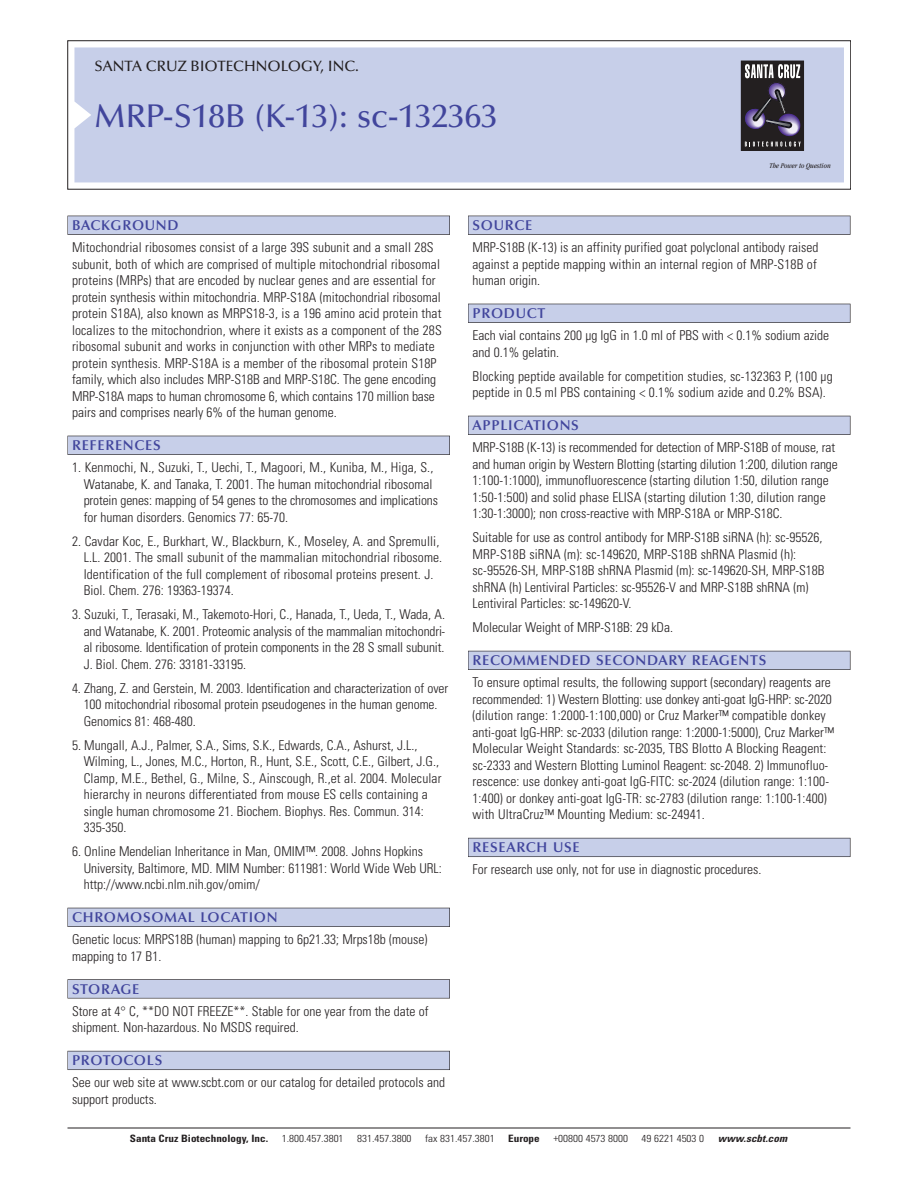
<style>
.page{position:relative;width:918px;height:1188px;background:#fff}
.page>*{position:absolute;margin:0;border:0;box-sizing:border-box;transform-origin:0 0}
.t1{font:500 33px "Optima";color:#41459c}
.t2{font:500 15px "Optima";color:#231f20}
.t3{font:600 14.25px "Optima";letter-spacing:.05em;color:#41459c}
.t4{font:300 condensed 13.5px/16.5px "Univers";color:#231f20}
.t5{font:300 condensed 10.2px "Univers";color:#231f20;scale:1.1 1}
.t6{font:700 condensed 10.2px "Univers";color:#231f20;scale:1.1 1}
.t7{font:italic 700 condensed 10.2px "Univers";color:#231f20;scale:1.1 1}
.t8{font:italic condensed 7.5px "Garamond";color:#231f20}
</style>
<div class="page">
<div style="left:74px;top:47px;width:770px;height:135px;background:#c7cfe9"></div>
<div style="left:741px;top:61px;width:62px;height:89px;background:#231f20"></div>
<div style="left:741px;top:61px;width:63px;height:90px;border:1px solid #231f20"></div>
<svg style="left:741px;top:64px;width:64px;height:83px"></svg>
<div style="left:68px;top:216px;width:382px;height:19px;background:#64636a"></div>
<div style="left:68px;top:216px;width:381px;height:18px;background:#c7cfe9"></div>
<div style="left:68px;top:436px;width:382px;height:19px;background:#62626a"></div>
<div style="left:68px;top:436px;width:381px;height:18px;background:#c7cfe9"></div>
<div style="left:68px;top:908px;width:382px;height:19px;background:#63636c"></div>
<div style="left:68px;top:908px;width:381px;height:18px;background:#c7cfe9"></div>
<div style="left:68px;top:979px;width:382px;height:19px;background:#6b696e"></div>
<div style="left:68px;top:980px;width:381px;height:18px;background:#c7cfe9"></div>
<div style="left:68px;top:1051px;width:382px;height:19px;background:#696a75"></div>
<div style="left:68px;top:1051px;width:381px;height:18px;background:#c7cfe9"></div>
<div style="left:468px;top:216px;width:382px;height:19px;background:#64636a"></div>
<div style="left:468px;top:216px;width:382px;height:18px;background:#c7cfe9"></div>
<div style="left:468px;top:304px;width:382px;height:19px;background:#62626a"></div>
<div style="left:468px;top:304px;width:382px;height:18px;background:#c7cfe9"></div>
<div style="left:468px;top:416px;width:382px;height:19px;background:#63636c"></div>
<div style="left:468px;top:416px;width:382px;height:18px;background:#c7cfe9"></div>
<div style="left:468px;top:651px;width:382px;height:19px;background:#63646e"></div>
<div style="left:468px;top:651px;width:382px;height:18px;background:#c7cfe9"></div>
<div style="left:468px;top:838px;width:382px;height:19px;background:#696a75"></div>
<div style="left:468px;top:838px;width:382px;height:18px;background:#c7cfe9"></div>
<hr style="left:68px;top:1128px;width:782px;height:1px;background:#231f20">
<p class="t2" style="left:94px;top:60px;width:266px">SANTA CRUZ BIOTECHNOLOGY, INC.</p>
<h1 class="t1" style="left:94px;top:102px;width:405px">MRP-S18B (K-13): sc-132363</h1>
<p class="t8" style="left:769px;top:163px;width:63px">The Power to Question</p>
<p class="t3" style="left:72px;top:219px;width:108px">BACKGROUND</p>
<p class="t4" style="left:72px;top:240px;width:371px">Mitochondrial ribosomes consist of a large 39S subunit and a small 28S subunit, both of which are comprised of multiple mitochondrial ribosomal proteins (MRPs) that are encoded by nuclear genes and are essential for protein synthesis within mitochondria. MRP-S18A (mitochondrial ribosomal protein S18A), also known as MRPS18-3, is a 196 amino acid protein that localizes to the mitochondrion, where it exists as a component of the 28S ribosomal subunit and works in conjunction with other MRPs to mediate protein synthesis. MRP-S18A is a member of the ribosomal protein S18P family, which also includes MRP-S18B and MRP-S18C. The gene encoding MRP-S18A maps to human chromosome 6, which contains 170 million base pairs and comprises nearly 6% of the human genome.</p>
<p class="t3" style="left:72px;top:439px;width:90px">REFERENCES</p>
<p class="t4" style="left:84px;top:460px;width:356px;text-indent:-12px">1. Kenmochi, N., Suzuki, T., Uechi, T., Magoori, M., Kuniba, M., Higa, S., Watanabe, K. and Tanaka, T. 2001. The human mitochondrial ribosomal protein genes: mapping of 54 genes to the chromosomes and implications for human disorders. Genomics 77: 65-70.</p>
<p class="t4" style="left:84px;top:534px;width:360px;text-indent:-12px">2. Cavdar Koc, E., Burkhart, W., Blackburn, K., Moseley, A. and Spremulli, L.L. 2001. The small subunit of the mammalian mitochondrial ribosome.<br>Identification of the full complement of ribosomal proteins present. J.<br>Biol. Chem. 276: 19363-19374.</p>
<p class="t4" style="left:84px;top:607px;width:363px;text-align:justify;text-indent:-12px">3. Suzuki, T., Terasaki, M., Takemoto-Hori, C., Hanada, T., Ueda, T., Wada, A. and Watanabe, K. 2001. Proteomic analysis of the mammalian mitochondri&shy;al ribosome. Identification of protein components in the 28 S small subunit.<br>J. Biol. Chem. 276: 33181-33195.</p>
<p class="t4" style="left:84px;top:681px;width:366px;text-indent:-12px">4. Zhang, Z. and Gerstein, M. 2003. Identification and characterization of over<br>100 mitochondrial ribosomal protein pseudogenes in the human genome.<br>Genomics 81: 468-480.</p>
<p class="t4" style="left:84px;top:738px;width:359px;text-indent:-12px">5. Mungall, A.J., Palmer, S.A., Sims, S.K., Edwards, C.A., Ashurst, J.L., Wilming, L., Jones, M.C., Horton, R., Hunt, S.E., Scott, C.E., Gilbert, J.G., Clamp, M.E., Bethel, G., Milne, S., Ainscough, R.,et al. 2004. Molecular hierarchy in neurons differentiated from mouse ES cells containing a single human chromosome 21. Biochem. Biophys. Res. Commun. 314:<br>335-350.</p>
<p class="t4" style="left:84px;top:844px;width:360px;text-indent:-12px">6. Online Mendelian Inheritance in Man, OMIM™. 2008. Johns Hopkins<br>University, Baltimore, MD. MIM Number: 611981: World Wide Web URL: http://www.ncbi.nlm.nih.gov/omim/</p>
<p class="t3" style="left:72px;top:911px;width:207px">CHROMOSOMAL LOCATION</p>
<p class="t4" style="left:72px;top:933px;width:357px">Genetic locus: MRPS18B (human) mapping to 6p21.33; Mrps18b (mouse) mapping to 17 B1.</p>
<p class="t3" style="left:72px;top:983px;width:69px">STORAGE</p>
<p class="t4" style="left:72px;top:1004px;width:358px">Store at 4° C, **DO NOT FREEZE**. Stable for one year from the date of shipment. Non-hazardous. No MSDS required.</p>
<p class="t3" style="left:72px;top:1054px;width:92px">PROTOCOLS</p>
<p class="t4" style="left:72px;top:1076px;width:375px">See our web site at www.scbt.com or our catalog for detailed protocols and support products.</p>
<p class="t3" style="left:473px;top:219px;width:61px">SOURCE</p>
<p class="t4" style="left:473px;top:240px;width:347px;text-align:justify">MRP-S18B (K-13) is an affinity purified goat polyclonal antibody raised against a peptide mapping within an internal region of MRP-S18B of human origin.</p>
<p class="t3" style="left:473px;top:307px;width:74px">PRODUCT</p>
<p class="t4" style="left:473px;top:328px;width:358px">Each vial contains 200 µg IgG in 1.0 ml of PBS with &lt; 0.1% sodium azide and 0.1% gelatin.</p>
<p class="t4" style="left:473px;top:369px;width:362px">Blocking peptide available for competition studies, sc-132363 P, (100 µg peptide in 0.5 ml PBS containing &lt; 0.1% sodium azide and 0.2% BSA).</p>
<p class="t3" style="left:473px;top:419px;width:108px">APPLICATIONS</p>
<p class="t4" style="left:473px;top:441px;width:367px">MRP-S18B (K-13) is recommended for detection of MRP-S18B of mouse, rat and human origin by Western Blotting (starting dilution 1:200, dilution range 1:100-1:1000), immunofluorescence (starting dilution 1:50, dilution range 1:50-1:500) and solid phase ELISA (starting dilution 1:30, dilution range 1:30-1:3000); non cross-reactive with MRP-S18A or MRP-S18C.</p>
<p class="t4" style="left:473px;top:531px;width:354px">Suitable for use as control antibody for MRP-S18B siRNA (h): sc-95526, MRP-S18B siRNA (m): sc-149620, MRP-S18B shRNA Plasmid (h): sc-95526-SH, MRP-S18B shRNA Plasmid (m): sc-149620-SH, MRP-S18B shRNA (h) Lentiviral Particles: sc-95526-V and MRP-S18B shRNA (m)<br>Lentiviral Particles: sc-149620-V.</p>
<p class="t4" style="left:473px;top:621px;width:202px">Molecular Weight of MRP-S18B: 29 kDa.</p>
<p class="t3" style="left:473px;top:654px;width:295px">RECOMMENDED SECONDARY REAGENTS</p>
<p class="t4" style="left:473px;top:676px;width:363px">To ensure optimal results, the following support (secondary) reagents are recommended: 1) Western Blotting: use donkey anti-goat IgG-HRP: sc-2020 (dilution range: 1:2000-1:100,000) or Cruz Marker™ compatible donkey anti-goat IgG-HRP: sc-2033 (dilution range: 1:2000-1:5000), Cruz Marker™ Molecular Weight Standards: sc-2035, TBS Blotto A Blocking Reagent: sc-2333 and Western Blotting Luminol Reagent: sc-2048. 2) Immunofluo&shy;rescence: use donkey anti-goat IgG-FITC: sc-2024 (dilution range: 1:100- 1:400) or donkey anti-goat IgG-TR: sc-2783 (dilution range: 1:100-1:400) with UltraCruz™ Mounting Medium: sc-24941.</p>
<p class="t3" style="left:473px;top:841px;width:109px">RESEARCH USE</p>
<p class="t4" style="left:473px;top:863px;width:290px">For research use only, not for use in diagnostic procedures.</p>
<p class="t6" style="left:130px;top:1135px;width:127px">Santa Cruz Biotechnology, Inc.</p>
<p class="t5" style="left:282px;top:1135px;width:58px">1.800.457.3801</p>
<p class="t5" style="left:357px;top:1135px;width:51px">831.457.3800</p>
<p class="t5" style="left:425px;top:1135px;width:65px">fax 831.457.3801</p>
<p class="t6" style="left:508px;top:1135px;width:30px">Europe</p>
<p class="t5" style="left:553px;top:1135px;width:69px">+00800 4573 8000</p>
<p class="t5" style="left:642px;top:1135px;width:58px">49 6221 4503 0</p>
<p class="t7" style="left:718px;top:1135px;width:67px">www.scbt.com</p>
</div>
